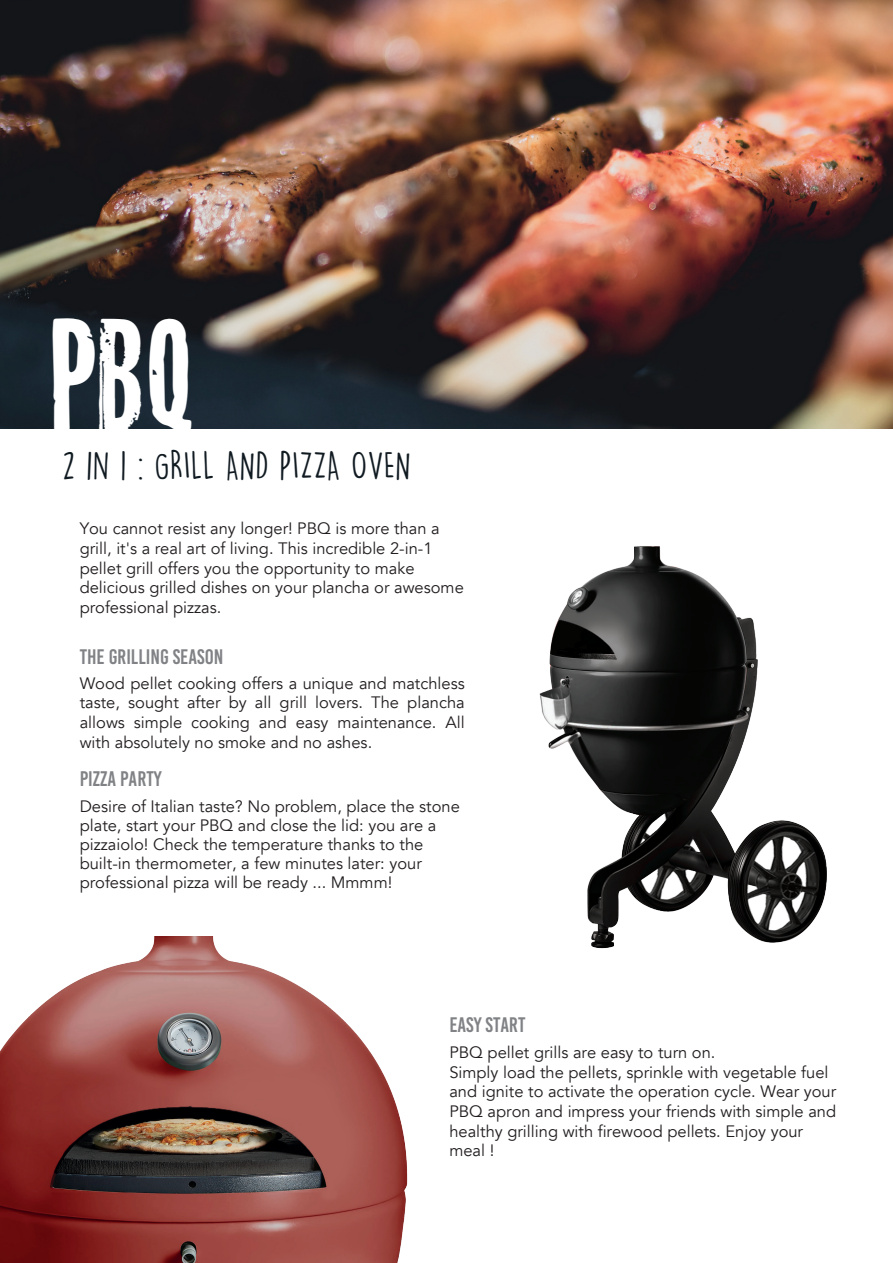
<style>
.page{position:relative;width:893px;height:1263px;background:#fff}
.page>*{position:absolute;margin:0;border:0;box-sizing:border-box;transform-origin:0 0}
.t1{font:42px "Mc Donalds";color:#fff}
.t2{font:36px "DK Lemon Yellow Sun";color:#101a21}
.t3{font:21px "Bebas Kai";color:#808285}
.t4{font:16.5px/19.8px "Avenir";color:#231f20}
</style>
<div class="page">
<img style="left:0;top:0;width:893px;height:428px">
<img style="left:539px;top:546px;width:288px;height:403px">
<img style="left:0;top:936px;width:408px;height:327px">
<h1 class="t1" style="left:32px;top:393px;width:144px">pbq</h1>
<h2 class="t2" style="left:63px;top:444px;width:350px">2 in 1 : GRILL AND PIZZA OVEN</h2>
<p class="t4" style="left:80px;top:519px;width:386px">You cannot resist any longer! PBQ is more than a grill, it's a real art of living. This incredible 2-in-1 pellet grill offers you the opportunity to make delicious grilled dishes on your plancha or awesome professional pizzas.</p>
<p class="t3" style="left:80px;top:645px;width:145px">THE GRILLING SEASON</p>
<p class="t4" style="left:80px;top:673px;width:387px;text-align:justify">Wood pellet cooking offers a unique and matchless taste, sought after by all grill lovers. The plancha allows simple cooking and easy maintenance. All with absolutely no smoke and no ashes.</p>
<p class="t3" style="left:80px;top:767px;width:83px">PIZZA PARTY</p>
<p class="t4" style="left:80px;top:797px;width:382px;line-height:19px">Desire of Italian taste? No problem, place the stone plate, start your PBQ and close the lid: you are a pizzaiolo! Check the temperature thanks to the built-in thermometer, a few minutes later: your professional pizza will be ready ... Mmmm!</p>
<p class="t3" style="left:449px;top:1013px;width:78px">EASY START</p>
<p class="t4" style="left:449px;top:1043px;width:388px">PBQ pellet grills are easy to turn on.<br>Simply load the pellets, sprinkle with vegetable fuel and ignite to activate the operation cycle. Wear your PBQ apron and impress your friends with simple and healthy grilling with firewood pellets. Enjoy your meal !</p>
</div>
